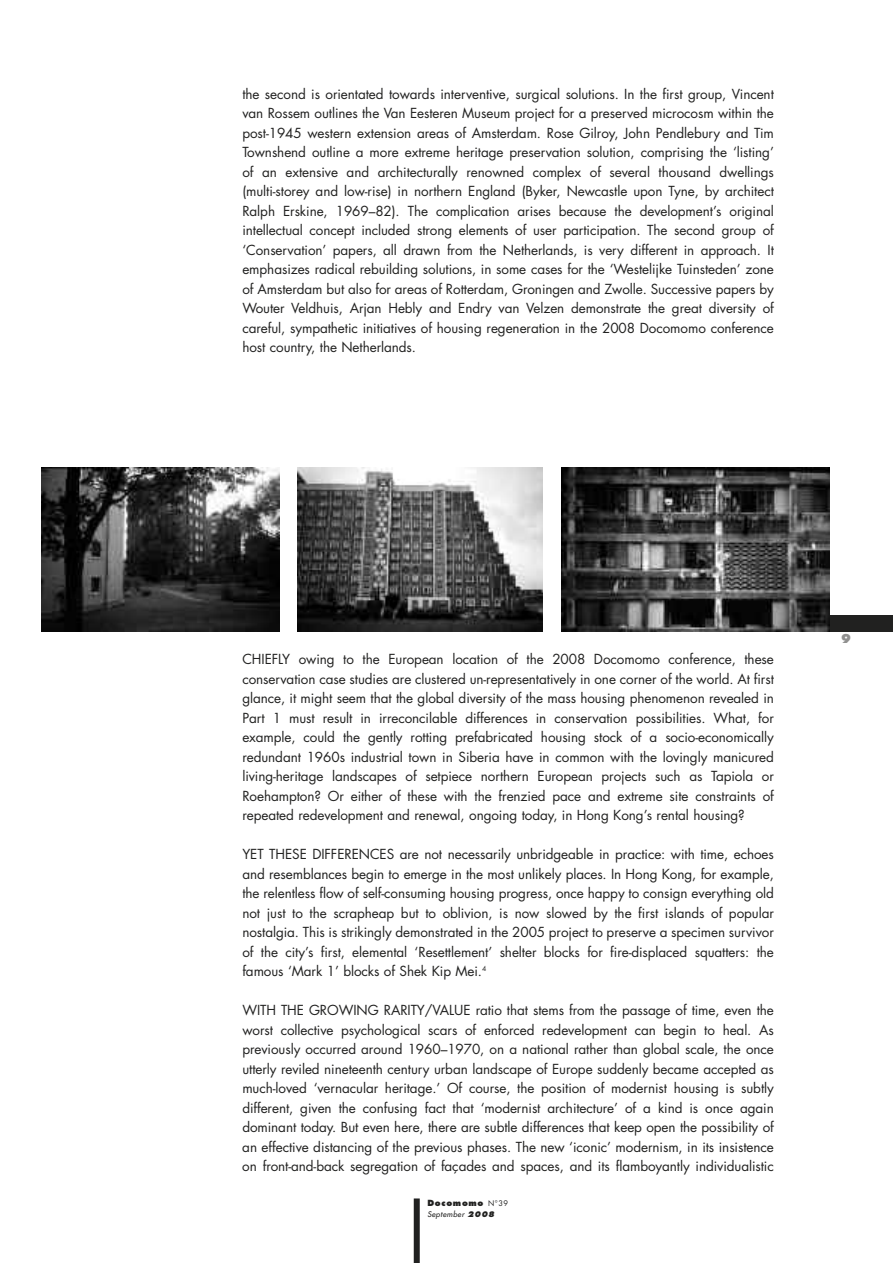
<style>
.page{position:relative;width:893px;height:1263px;background:#fff}
.page>*{position:absolute;margin:0;border:0;box-sizing:border-box;transform-origin:0 0}
.t1{font:13.5px/19.5px "Futura";letter-spacing:-.005em;color:#212120;text-align:justify}
.t2{font:800 12px "Futura";color:#90908f}
.t3{font:800 8.25px "Futura";letter-spacing:.085em;color:#212120}
.t4{font:italic 7.5px "Futura";letter-spacing:.06em;color:#212120}
.s1{font-weight:400;font-size:7.5px}
.s2{font-weight:800}
</style>
<div class="page">
<div style="left:414px;top:1198px;width:6px;height:65px;background:#212120"></div>
<div style="left:829px;top:615px;width:64px;height:16px;background:#212120"></div>
<img style="left:298px;top:468px;width:245px;height:163px">
<img style="left:41px;top:468px;width:238px;height:163px">
<img style="left:561px;top:468px;width:268px;height:163px">
<p class="t1" style="left:242px;top:85px;width:533px">the second is orientated towards interventive, surgical solutions. In the first group, Vincent van Rossem outlines the Van Eesteren Museum project for a preserved microcosm within the post-1945 western extension areas of Amsterdam. Rose Gilroy, John Pendlebury and Tim Townshend outline a more extreme heritage preservation solution, comprising the ‘listing’ of an extensive and architecturally renowned complex of several thousand dwellings (multi-storey and low-rise) in northern England (Byker, Newcastle upon Tyne, by architect Ralph Erskine, 1969–82). The complication arises because the development’s original intellectual concept included strong elements of user participation. The second group of ‘Conservation’ papers, all drawn from the Netherlands, is very different in approach. It emphasizes radical rebuilding solutions, in some cases for the ‘Westelijke Tuinsteden’ zone of Amsterdam but also for areas of Rotterdam, Groningen and Zwolle. Successive papers by Wouter Veldhuis, Arjan Hebly and Endry van Velzen demonstrate the great diversity of careful, sympathetic initiatives of housing regeneration in the 2008 Docomomo conference host country, the Netherlands.</p>
<p class="t1" style="left:242px;top:650px;width:533px">CHIEFLY owing to the European location of the 2008 Docomomo conference, these conservation case studies are clustered un-representatively in one corner of the world. At first glance, it might seem that the global diversity of the mass housing phenomenon revealed in Part 1 must result in irreconcilable differences in conservation possibilities. What, for example, could the gently rotting prefabricated housing stock of a socio-economically redundant 1960s industrial town in Siberia have in common with the lovingly manicured living-heritage landscapes of setpiece northern European projects such as Tapiola or Roehampton? Or either of these with the frenzied pace and extreme site constraints of repeated redevelopment and renewal, ongoing today, in Hong Kong’s rental housing?</p>
<p class="t1" style="left:242px;top:845px;width:533px">YET THESE DIFFERENCES are not necessarily unbridgeable in practice: with time, echoes and resemblances begin to emerge in the most unlikely places. In Hong Kong, for example, the relentless flow of self-consuming housing progress, once happy to consign everything old not just to the scrapheap but to oblivion, is now slowed by the first islands of popular nostalgia. This is strikingly demonstrated in the 2005 project to preserve a specimen survivor of the city’s first, elemental ‘Resettlement’ shelter blocks for fire-displaced squatters: the famous ‘Mark 1’ blocks of Shek Kip Mei.<sup>4</sup></p>
<p class="t1" style="left:242px;top:1001px;width:533px">WITH THE GROWING RARITY/VALUE ratio that stems from the passage of time, even the worst collective psychological scars of enforced redevelopment can begin to heal. As previously occurred around 1960–1970, on a national rather than global scale, the once utterly reviled nineteenth century urban landscape of Europe suddenly became accepted as much-loved ‘vernacular heritage.’ Of course, the position of modernist housing is subtly different, given the confusing fact that ‘modernist architecture’ of a kind is once again dominant today. But even here, there are subtle differences that keep open the possibility of an effective distancing of the previous phases. The new ‘iconic’ modernism, in its insistence on front-and-back segregation of façades and spaces, and its flamboyantly individualistic</p>
<p class="t3" style="left:427px;top:1200px;width:82px">Docomomo <span class="s1">N°39</span></p>
<p class="t4" style="left:427px;top:1210px;width:69px">September <span class="s2">2008</span></p>
<p class="t2" style="left:841px;top:633px;width:11px">9</p>
</div>
